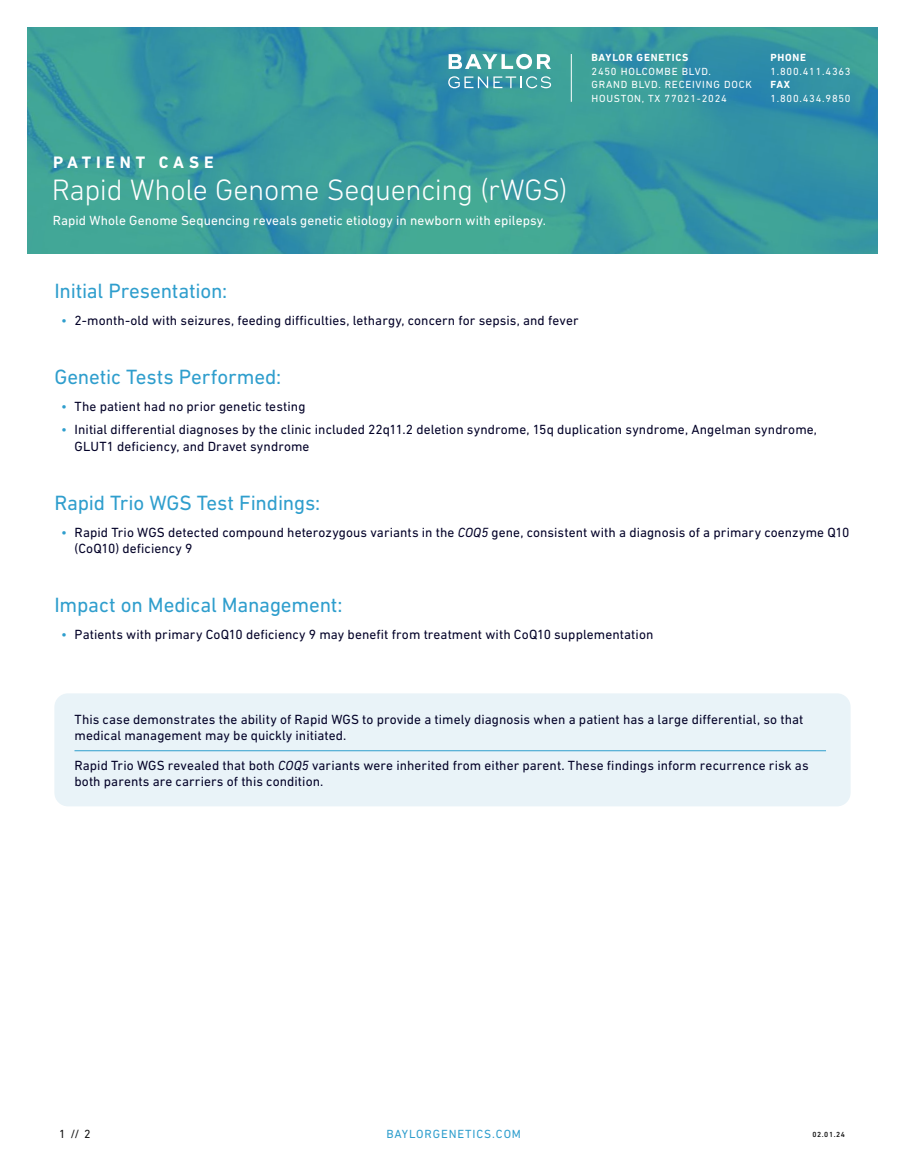
<style>
.page{position:relative;width:905px;height:1175px;background:#fff}
.page>*{position:absolute;margin:0;border:0;box-sizing:border-box;transform-origin:0 0}
.t1{font:300 30px "DIN Next LT Pro";letter-spacing:-.01em;color:#fff}
.t2{font:21px "DIN Next LT Pro";letter-spacing:-.01em;color:#2f9ecd}
.t3{font:700 16.8px "DIN Next LT Pro";letter-spacing:.285em;color:#fff}
.t4{font:13.5px/16.2px "DIN Next LT Pro";letter-spacing:.005em;color:#030228}
.t5{font:13.5px "DIN Next LT Pro";letter-spacing:.005em;color:#fff}
.t6{font:12px "DIN Next LT Pro";letter-spacing:.075em;color:#2f9ecd}
.t7{font:12px "DIN Next LT Pro";color:#121212}
.t8{font:10.5px/13.5px "DIN Next LT Pro";letter-spacing:.075em;color:#fff}
.t9{font:700 10.5px "DIN Next LT Pro";letter-spacing:.075em;color:#fff}
.t10{font:500 7.5px "DIN Next LT Pro";color:#121212}
.s1{color:#2f9ecd}
.s2{font-style:italic}
</style>
<div class="page">
<img style="left:27px;top:27px;width:851px;height:227px">
<hr style="left:571px;top:54px;width:1px;height:48px;background:#fff">
<svg style="left:448px;top:54px;width:103px;height:15px"></svg>
<svg style="left:448px;top:76px;width:103px;height:12px"></svg>
<div style="left:54px;top:693px;width:796px;height:113px;background:#e9f3f8;border-radius:14px"></div>
<hr style="left:74px;top:750px;width:752px;height:1px;background:#2f9ecd">
<p class="t3" style="left:53px;top:152px;width:162px">PATIENT CASE</p>
<h1 class="t1" style="left:52px;top:173px;width:517px">Rapid Whole Genome Sequencing (rWGS)</h1>
<p class="t5" style="left:53px;top:213px;width:495px">Rapid Whole Genome Sequencing reveals genetic etiology in newborn with epilepsy.</p>
<p class="t9" style="left:591px;top:52px;width:98px">BAYLOR GENETICS</p>
<p class="t8" style="left:591px;top:64px;width:162px">2450 HOLCOMBE BLVD.<br>GRAND BLVD. RECEIVING DOCK<br>HOUSTON, TX 77021-2024</p>
<p class="t9" style="left:770px;top:52px;width:37px">PHONE</p>
<p class="t8" style="left:770px;top:64px;width:82px">1.800.411.4363</p>
<p class="t9" style="left:770px;top:79px;width:21px">FAX</p>
<p class="t8" style="left:770px;top:91px;width:82px">1.800.434.9850</p>
<h2 class="t2" style="left:54px;top:279px;width:174px">Initial Presentation:</h2>
<p class="t4" style="left:61px;top:312px;width:519px"><span class="s1">•</span> 2-month-old with seizures, feeding difficulties, lethargy, concern for sepsis, and fever</p>
<h2 class="t2" style="left:54px;top:365px;width:228px">Genetic Tests Performed:</h2>
<p class="t4" style="left:61px;top:398px;width:246px"><span class="s1">•</span> The patient had no prior genetic testing</p>
<p class="t4" style="left:75px;top:421px;width:743px;text-indent:-14px"><span class="s1">•</span> Initial differential diagnoses by the clinic included 22q11.2 deletion syndrome, 15q duplication syndrome, Angelman syndrome,<br>GLUT1 deficiency, and Dravet syndrome</p>
<h2 class="t2" style="left:54px;top:490px;width:267px">Rapid Trio WGS Test Findings:</h2>
<p class="t4" style="left:75px;top:523px;width:776px;text-indent:-14px"><span class="s1">•</span> Rapid Trio WGS detected compound heterozygous variants in the <span class="s2">COQ5</span> gene, consistent with a diagnosis of a primary coenzyme Q10 (CoQ10) deficiency 9</p>
<h2 class="t2" style="left:54px;top:592px;width:289px">Impact on Medical Management:</h2>
<p class="t4" style="left:61px;top:626px;width:593px"><span class="s1">•</span> Patients with primary CoQ10 deficiency 9 may benefit from treatment with CoQ10 supplementation</p>
<p class="t4" style="left:74px;top:710px;width:730px">This case demonstrates the ability of Rapid WGS to provide a timely diagnosis when a patient has a large differential, so that medical management may be quickly initiated.</p>
<p class="t4" style="left:74px;top:757px;width:735px">Rapid Trio WGS revealed that both <span class="s2">COQ5</span> variants were inherited from either parent. These findings inform recurrence risk as both parents are carriers of this condition.</p>
<p class="t7" style="left:59px;top:1127px;width:33px">1 // 2</p>
<p class="t6" style="left:386px;top:1127px;width:136px">BAYLORGENETICS.COM</p>
<p class="t10" style="left:812px;top:1129px;width:34px">02.01.24</p>
</div>
